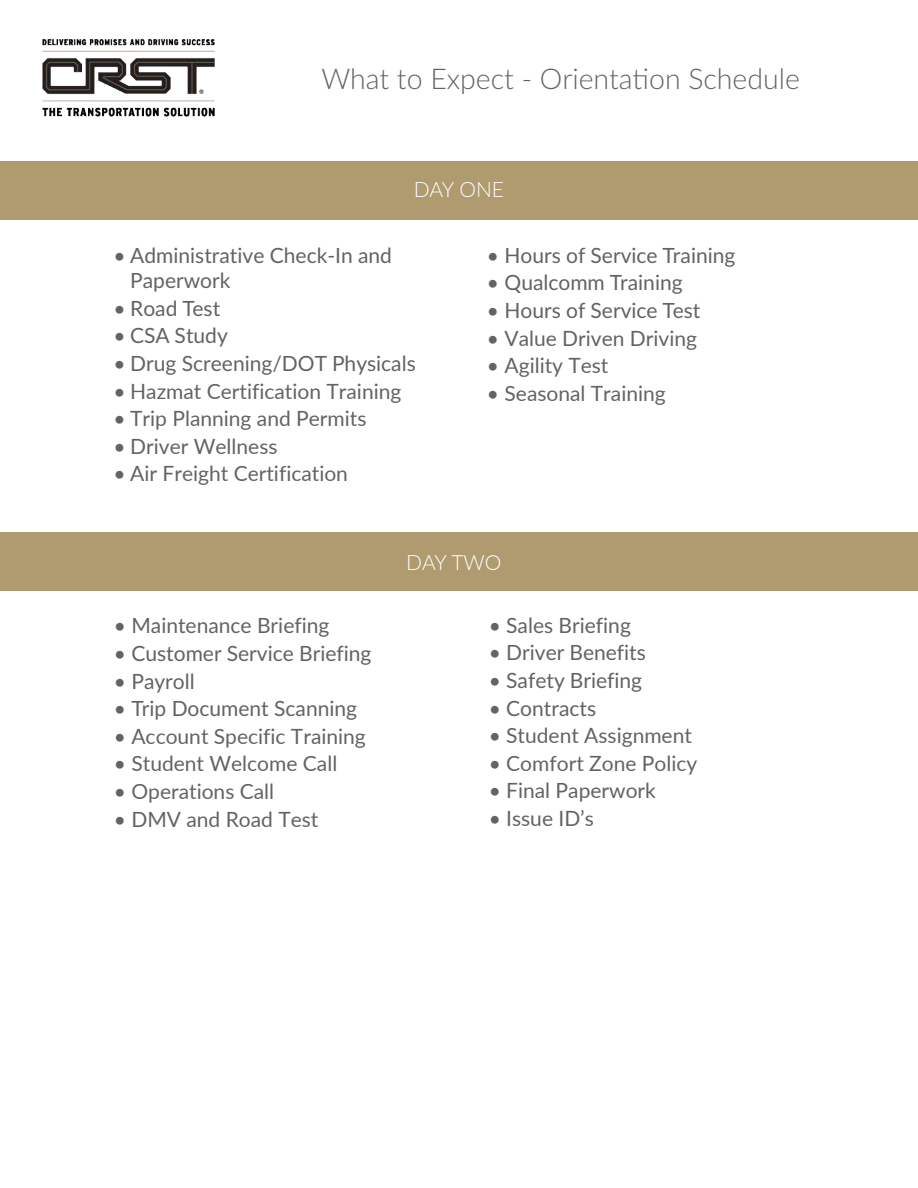
<style>
.page{position:relative;width:918px;height:1188px;background:#fff}
.page>*{position:absolute;margin:0;border:0;box-sizing:border-box;transform-origin:0 0}
.t1{font:300 28.5px "Lato";color:#636366}
.t2{font:21px/25.2px "Lato";color:#636366}
.t3{font:300 21px "Lato";color:#fff}
</style>
<div class="page">
<div style="left:0;top:161px;width:918px;height:58px;background:#b09a6f"></div>
<div style="left:0;top:532px;width:918px;height:58px;background:#b09a6f"></div>
<img style="left:43px;top:39px;width:171px;height:78px">
<p class="t1" style="left:321px;top:59px;width:480px">What to Expect - Orientation Schedule</p>
<p class="t3" style="left:414px;top:175px;width:92px">DAY ONE</p>
<p class="t2" style="left:130px;top:242px;width:263px;text-indent:-17px">• Administrative Check-In and<br>Paperwork</p>
<p class="t2" style="left:113px;top:295px;width:108px">• Road Test</p>
<p class="t2" style="left:113px;top:322px;width:116px">• CSA Study</p>
<p class="t2" style="left:113px;top:350px;width:304px">• Drug Screening/DOT Physicals</p>
<p class="t2" style="left:113px;top:377px;width:290px">• Hazmat Certification Training</p>
<p class="t2" style="left:113px;top:405px;width:255px">• Trip Planning and Permits</p>
<p class="t2" style="left:113px;top:433px;width:166px">• Driver Wellness</p>
<p class="t2" style="left:113px;top:460px;width:236px">• Air Freight Certification</p>
<p class="t2" style="left:487px;top:242px;width:250px">• Hours of Service Training</p>
<p class="t2" style="left:487px;top:269px;width:197px">• Qualcomm Training</p>
<p class="t2" style="left:487px;top:297px;width:215px">• Hours of Service Test</p>
<p class="t2" style="left:487px;top:324px;width:212px">• Value Driven Driving</p>
<p class="t2" style="left:487px;top:352px;width:123px">• Agility Test</p>
<p class="t2" style="left:487px;top:380px;width:180px">• Seasonal Training</p>
<p class="t2" style="left:114px;top:612px;width:217px">• Maintenance Briefing</p>
<p class="t2" style="left:114px;top:640px;width:259px">• Customer Service Briefing</p>
<p class="t2" style="left:114px;top:668px;width:82px">• Payroll</p>
<p class="t2" style="left:114px;top:695px;width:245px">• Trip Document Scanning</p>
<p class="t2" style="left:114px;top:723px;width:253px">• Account Specific Training</p>
<p class="t2" style="left:114px;top:750px;width:225px">• Student Welcome Call</p>
<p class="t2" style="left:114px;top:778px;width:162px">• Operations Call</p>
<p class="t2" style="left:114px;top:806px;width:206px">• DMV and Road Test</p>
<p class="t3" style="left:406px;top:547px;width:97px">DAY TWO</p>
<p class="t2" style="left:489px;top:612px;width:144px">• Sales Briefing</p>
<p class="t2" style="left:489px;top:639px;width:159px">• Driver Benefits</p>
<p class="t2" style="left:489px;top:667px;width:155px">• Safety Briefing</p>
<p class="t2" style="left:489px;top:695px;width:109px">• Contracts</p>
<p class="t2" style="left:489px;top:722px;width:205px">• Student Assignment</p>
<p class="t2" style="left:489px;top:750px;width:210px">• Comfort Zone Policy</p>
<p class="t2" style="left:489px;top:777px;width:169px">• Final Paperwork</p>
<p class="t2" style="left:489px;top:805px;width:107px">• Issue ID’s</p>
</div>
